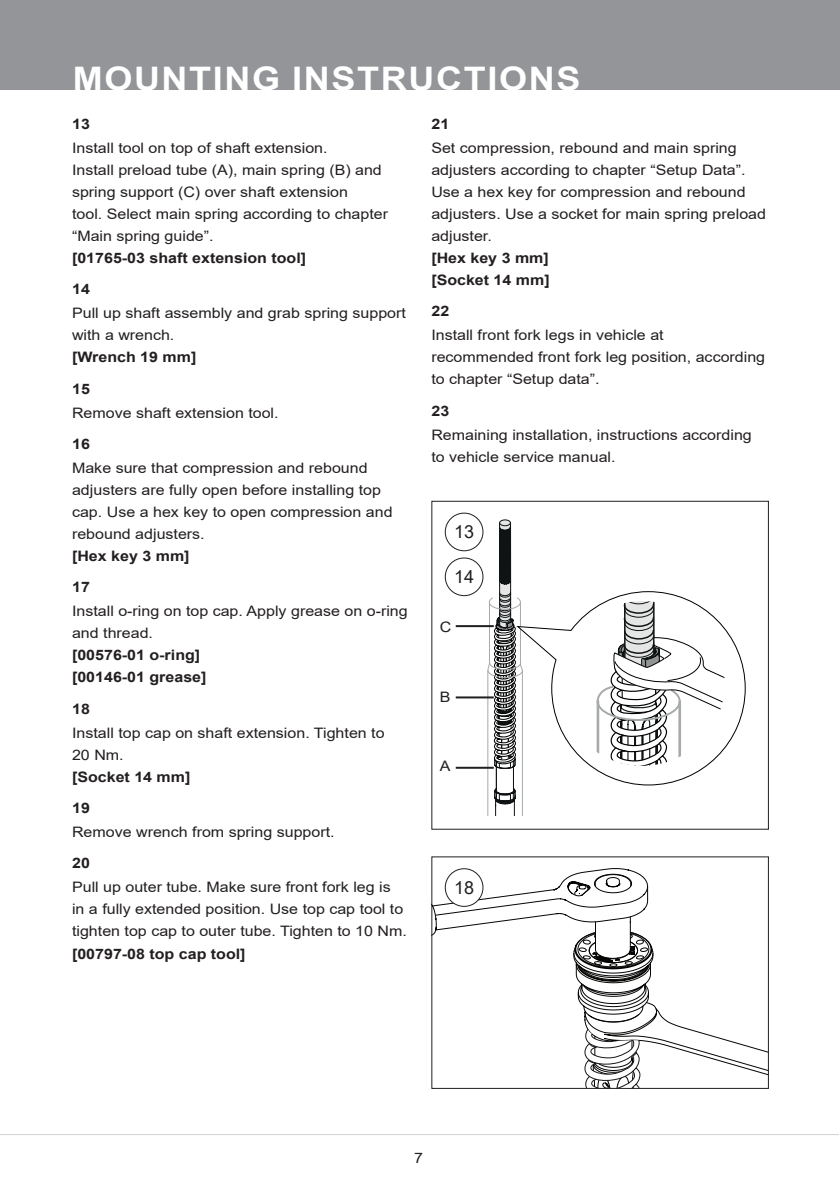
<style>
.page{position:relative;width:840px;height:1191px;background:#fff}
.page>*{position:absolute;margin:0;border:0;box-sizing:border-box;transform-origin:0 0}
.t1{font:700 32.4px "Arial";letter-spacing:.045em;color:#fff;scale:1.11 1}
.t2{font:18px "Arial";color:#231f20}
.t3{font:14.4px/22px "Arial";color:#231f20;scale:1.11 1}
.t4{font:700 14.4px/31.4px "Arial";color:#231f20;scale:1.11 1}
</style>
<div class="page">
<div style="left:0;top:0;width:839px;height:90px;background:#939598"></div>
<hr style="left:0;top:1134px;width:838px;height:1px;background:#d1d2d4">
<svg style="left:487px;top:519px;width:36px;height:296px"></svg>
<svg style="left:515px;top:591px;width:230px;height:194px"></svg>
<svg style="left:590px;top:601px;width:134px;height:165px"></svg>
<svg style="left:433px;top:868px;width:333px;height:219px"></svg>
<div style="left:431px;top:856px;width:337px;height:233px;border:1px solid #231f20"></div>
<div style="left:445px;top:868px;width:37px;height:38px;background:#fff;border-radius:50%"></div>
<div style="left:444px;top:868px;width:39px;height:39px;border:1px solid #231f20;border-radius:50%"></div>
<div style="left:444px;top:512px;width:39px;height:39px;border:1px solid #231f20;border-radius:50%"></div>
<div style="left:444px;top:557px;width:39px;height:39px;border:1px solid #231f20;border-radius:50%"></div>
<hr style="left:455px;top:625px;width:38px;height:2px;background:#231f20">
<hr style="left:455px;top:696px;width:38px;height:2px;background:#231f20">
<hr style="left:455px;top:766px;width:38px;height:2px;background:#231f20">
<h1 class="t1" style="left:73px;top:56px;width:458px">MOUNTING INSTRUCTIONS</h1>
<p class="t4" style="left:72px;top:108px;width:18px">13</p>
<p class="t3" style="left:72px;top:137px;width:286px">Install tool on top of shaft extension.<br>Install preload tube (A), main spring (B) and spring support (C) over shaft extension<br>tool. Select main spring according to chapter “Main spring guide”.</p>
<p class="t4" style="left:72px;top:242px;width:212px">[01765-03 shaft extension tool]<br>14</p>
<p class="t3" style="left:72px;top:302px;width:302px">Pull up shaft assembly and grab spring support with a wrench.</p>
<p class="t4" style="left:72px;top:341px;width:113px">[Wrench 19 mm]<br>15</p>
<p class="t3" style="left:72px;top:401px;width:187px">Remove shaft extension tool.</p>
<p class="t4" style="left:72px;top:428px;width:18px">16</p>
<p class="t3" style="left:72px;top:457px;width:290px">Make sure that compression and rebound adjusters are fully open before installing top cap. Use a hex key to open compression and rebound adjusters.</p>
<p class="t4" style="left:72px;top:540px;width:107px">[Hex key 3 mm]<br>17</p>
<p class="t3" style="left:72px;top:600px;width:304px">Install o-ring on top cap. Apply grease on o-ring and thread.</p>
<p class="t4" style="left:72px;top:644px;width:122px;line-height:22px">[00576-01 o-ring] [00146-01 grease]</p>
<p class="t4" style="left:72px;top:693px;width:18px">18</p>
<p class="t3" style="left:72px;top:721px;width:283px">Install top cap on shaft extension. Tighten to<br>20 Nm.</p>
<p class="t4" style="left:72px;top:761px;width:108px">[Socket 14 mm]<br>19</p>
<p class="t3" style="left:72px;top:821px;width:238px">Remove wrench from spring support.</p>
<p class="t4" style="left:72px;top:848px;width:18px">20</p>
<p class="t3" style="left:72px;top:876px;width:303px">Pull up outer tube. Make sure front fork leg is<br>in a fully extended position. Use top cap tool to tighten top cap to outer tube. Tighten to 10 Nm.</p>
<p class="t4" style="left:72px;top:938px;width:158px">[00797‑08 top cap tool]</p>
<p class="t4" style="left:431px;top:108px;width:18px">21</p>
<p class="t3" style="left:431px;top:137px;width:303px">Set compression, rebound and main spring adjusters according to chapter “Setup Data”.<br>Use a hex key for compression and rebound adjusters. Use a socket for main spring preload adjuster.</p>
<p class="t4" style="left:431px;top:247px;width:108px;line-height:22px">[Hex key 3 mm] [Socket 14 mm]</p>
<p class="t4" style="left:431px;top:295px;width:18px">22</p>
<p class="t3" style="left:431px;top:324px;width:302px">Install front fork legs in vehicle at recommended front fork leg position, according to chapter “Setup data”.</p>
<p class="t4" style="left:431px;top:395px;width:18px">23</p>
<p class="t3" style="left:431px;top:423px;width:290px">Remaining installation, instructions according to vehicle service manual.</p>
<p class="t2" style="left:454px;top:519px;width:22px">13</p>
<p class="t2" style="left:454px;top:564px;width:22px">14</p>
<p class="t3" style="left:439px;top:615px;width:12px">C</p>
<p class="t3" style="left:439px;top:685px;width:11px">B</p>
<p class="t3" style="left:439px;top:755px;width:11px">A</p>
<p class="t2" style="left:454px;top:875px;width:22px">18</p>
<p class="t3" style="left:414px;top:1146px;width:10px">7</p>
</div>
